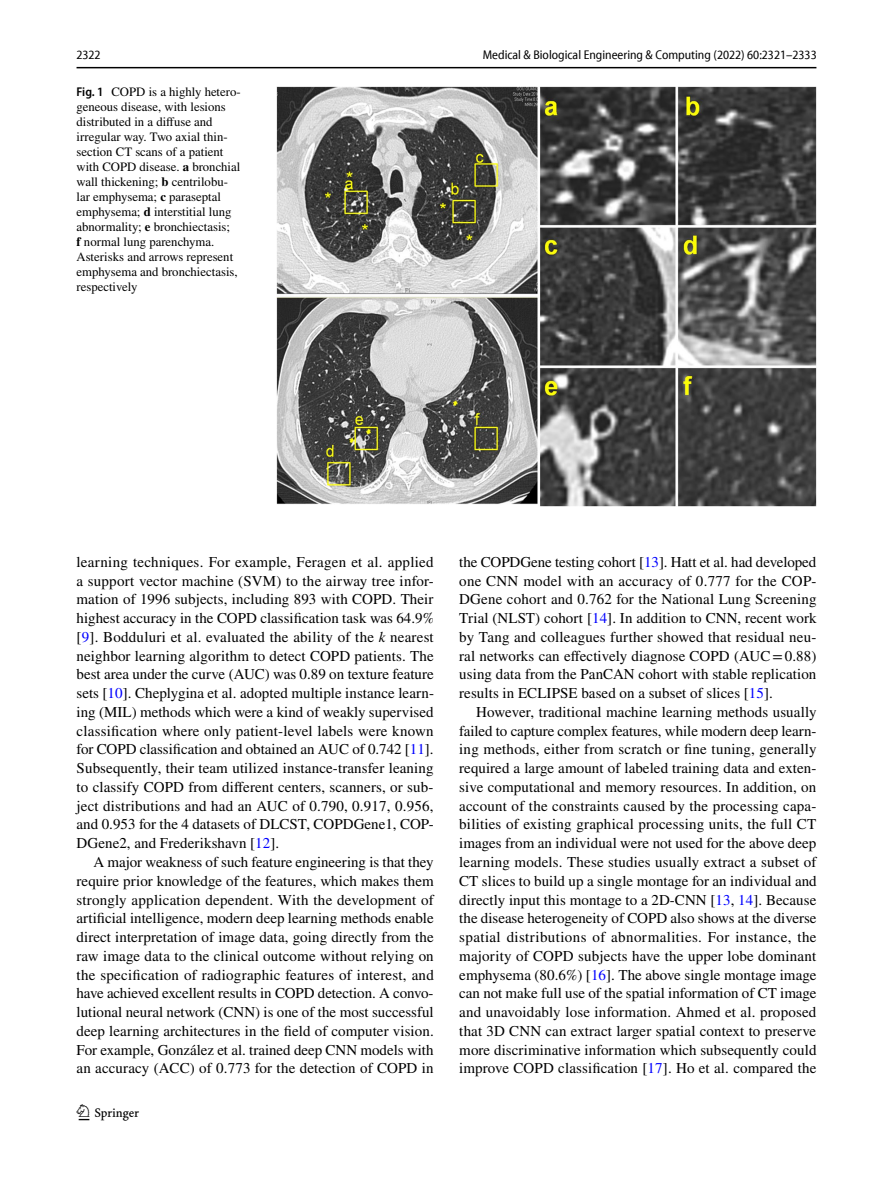
<style>
.page{position:relative;width:893px;height:1187px;background:#fff}
.page>*{position:absolute;margin:0;border:0;box-sizing:border-box;transform-origin:0 0}
.t1{font:22.5px "Springnew Regular 2";color:#000}
.t2{font:15px/18.8px "STIX";letter-spacing:.005em;color:#000;text-align:justify}
.t3{font:12.75px/15px "STIX";color:#000}
.t4{font:semi-condensed 12.75px "Myriad Pro Unic";color:#000}
.s1{font-family:"Myriad Pro";font-weight:600;font-stretch:semi-condensed}
.s2{font-weight:700}
.s3{color:#00f}
.s4{font-style:italic}
</style>
<div class="page">
<hr style="left:77px;top:67px;width:739px;height:1px;background:#000">
<img style="left:276px;top:87px;width:540px;height:420px">
<p class="t4" style="left:76px;top:50px;width:26px">2322</p>
<p class="t4" style="left:483px;top:50px;width:335px">Medical &amp; Biological Engineering &amp; Computing (2022) 60:2321–2333</p>
<p class="t3" style="left:77px;top:85px;width:166px"><span class="s1">Fig. 1</span> COPD is a highly hetero&shy;geneous disease, with lesions distributed in a diffuse and irregular way. Two axial thin&shy;section CT scans of a patient with COPD disease. <span class="s2">a</span> bronchial wall thickening; <span class="s2">b</span> centrilobu&shy;lar emphysema; <span class="s2">c</span> paraseptal emphysema; <span class="s2">d</span> interstitial lung abnormality; <span class="s2">e</span> bronchiectasis;<br><span class="s2">f</span> normal lung parenchyma.<br>Asterisks and arrows represent emphysema and bronchiectasis, respectively</p>
<p class="t2" style="left:77px;top:553px;width:359px">learning techniques. For example, Feragen et al. applied a support vector machine (SVM) to the airway tree infor&shy;mation of 1996 subjects, including 893 with COPD. Their highest accuracy in the COPD classification task was 64.9% [<span class="s3">9</span>]. Bodduluri et al. evaluated the ability of the <span class="s4">k</span> nearest neighbor learning algorithm to detect COPD patients. The best area under the curve (AUC) was 0.89 on texture feature sets [<span class="s3">10</span>]. Cheplygina et al. adopted multiple instance learn&shy;ing (MIL) methods which were a kind of weakly supervised classification where only patient-level labels were known for COPD classification and obtained an AUC of 0.742 [<span class="s3">11</span>].<br>Subsequently, their team utilized instance-transfer leaning to classify COPD from different centers, scanners, or sub&shy;ject distributions and had an AUC of 0.790, 0.917, 0.956, and 0.953 for the 4 datasets of DLCST, COPDGene1, COP-DGene2, and Frederikshavn [<span class="s3">12</span>].</p>
<p class="t2" style="left:77px;top:853px;width:359px;text-indent:17px">A major weakness of such feature engineering is that they require prior knowledge of the features, which makes them strongly application dependent. With the development of artificial intelligence, modern deep learning methods enable direct interpretation of image data, going directly from the raw image data to the clinical outcome without relying on the specification of radiographic features of interest, and have achieved excellent results in COPD detection. A convo&shy;lutional neural network (CNN) is one of the most successful deep learning architectures in the field of computer vision.<br>For example, González et al. trained deep CNN models with an accuracy (ACC) of 0.773 for the detection of COPD in</p>
<h1 class="t1" style="left:79px;top:1104px;width:62px">1 3</h1>
<p class="t2" style="left:459px;top:553px;width:359px">the COPDGene testing cohort [<span class="s3">13</span>]. Hatt et al. had developed one CNN model with an accuracy of 0.777 for the COP-DGene cohort and 0.762 for the National Lung Screening Trial (NLST) cohort [<span class="s3">14</span>]. In addition to CNN, recent work by Tang and colleagues further showed that residual neu&shy;ral networks can effectively diagnose COPD (AUC=0.88) using data from the PanCAN cohort with stable replication results in ECLIPSE based on a subset of slices [<span class="s3">15</span>].</p>
<p class="t2" style="left:459px;top:703px;width:359px;text-indent:17px">However, traditional machine learning methods usually failed to capture complex features, while modern deep learn&shy;ing methods, either from scratch or fine tuning, generally required a large amount of labeled training data and exten&shy;sive computational and memory resources. In addition, on account of the constraints caused by the processing capa&shy;bilities of existing graphical processing units, the full CT images from an individual were not used for the above deep learning models. These studies usually extract a subset of CT slices to build up a single montage for an individual and directly input this montage to a 2D-CNN [<span class="s3">13</span>, <span class="s3">14</span>]. Because the disease heterogeneity of COPD also shows at the diverse spatial distributions of abnormalities. For instance, the majority of COPD subjects have the upper lobe dominant emphysema (80.6%) [<span class="s3">16</span>]. The above single montage image can not make full use of the spatial information of CT image and unavoidably lose information. Ahmed et al. proposed that 3D CNN can extract larger spatial context to preserve more discriminative information which subsequently could improve COPD classification [<span class="s3">17</span>]. Ho et al. compared the</p>
</div>
